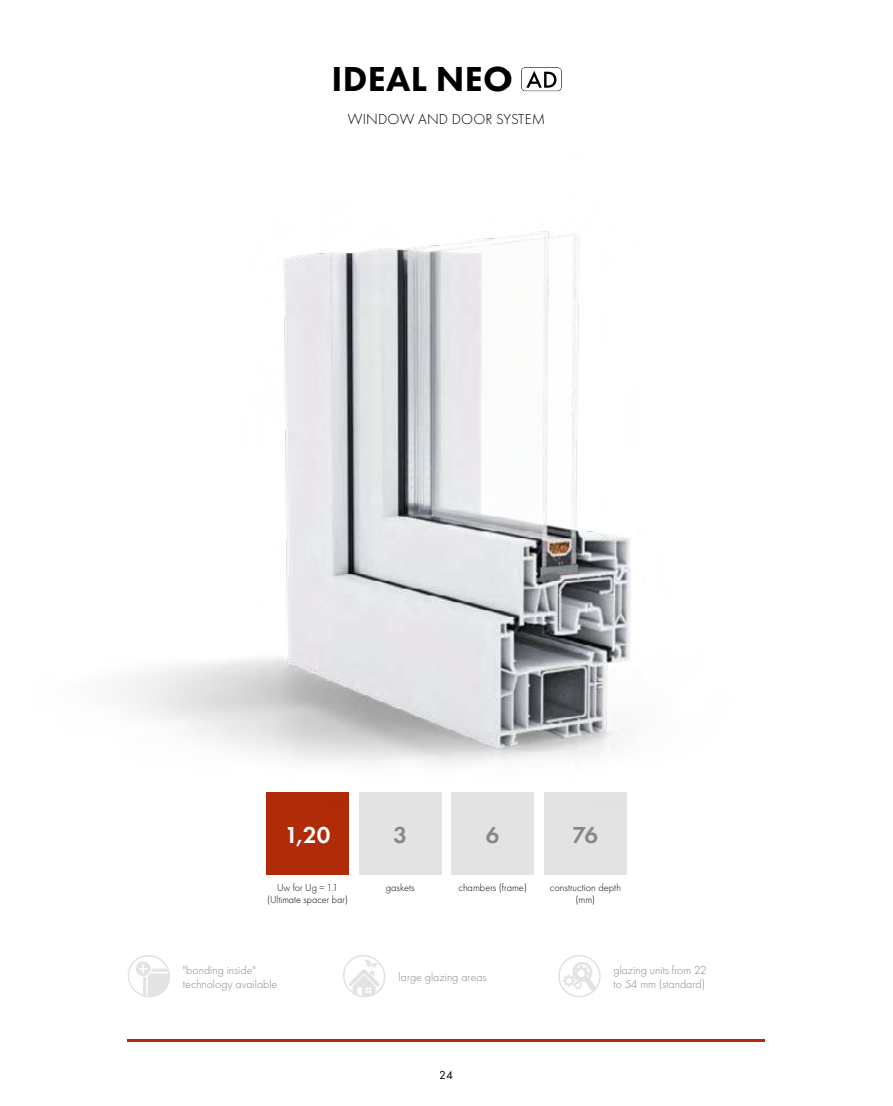
<style>
.page{position:relative;width:893px;height:1106px;background:#fff}
.page>*{position:absolute;margin:0;border:0;box-sizing:border-box;transform-origin:0 0}
.t1{font:800 36px "Futura PT";letter-spacing:.01em;color:#000}
.t2{font:600 24px "Futura PT";color:#fff}
.t3{font:600 24px "Futura PT";color:#878787}
.t4{font:300 15px "Futura PT";letter-spacing:.01em;color:#000}
.t5{font:300 12px/14.4px "Futura PT";color:#878787}
.t6{font:12px "Futura PT";color:#000}
.t7{font:300 10.5px/12px "Futura PT";color:#000;text-align:center}
</style>
<div class="page">
<svg style="left:128px;top:955px;width:42px;height:43px"></svg>
<div style="left:266px;top:792px;width:83px;height:82px;background:#b02b08"></div>
<div style="left:359px;top:792px;width:82px;height:82px;background:#e3e3e3"></div>
<div style="left:452px;top:792px;width:82px;height:82px;background:#e3e3e3"></div>
<div style="left:544px;top:792px;width:82px;height:82px;background:#e3e3e3"></div>
<hr style="left:128px;top:1039px;width:637px;height:3px;background:#b02b08">
<svg style="left:343px;top:955px;width:43px;height:43px"></svg>
<svg style="left:558px;top:955px;width:43px;height:43px"></svg>
<img style="left:124px;top:231px;width:507px;height:592px">
<div style="left:509px;top:57px;width:66px;height:35px;background:#000;opacity:.2"></div>
<h1 class="t1" style="left:331px;top:57px;width:183px">IDEAL NEO</h1>
<p class="t4" style="left:348px;top:110px;width:199px">WINDOW AND DOOR SYSTEM</p>
<h2 class="t2" style="left:285px;top:819px;width:47px">1,20</h2>
<p class="t7" style="left:267px;top:881px;width:82px">Uw for Ug = 1.1 (Ultimate spacer bar)</p>
<h2 class="t3" style="left:393px;top:819px;width:15px">3</h2>
<p class="t7" style="left:386px;top:881px;width:30px">gaskets</p>
<h2 class="t3" style="left:486px;top:819px;width:15px">6</h2>
<p class="t7" style="left:459px;top:881px;width:70px">chambers (frame)</p>
<h2 class="t3" style="left:573px;top:819px;width:27px">76</h2>
<p class="t7" style="left:550px;top:881px;width:73px">construction depth (mm)</p>
<p class="t5" style="left:183px;top:962px;width:96px">"bonding inside" technology available</p>
<p class="t5" style="left:399px;top:969px;width:90px">large glazing areas</p>
<p class="t5" style="left:613px;top:962px;width:95px">glazing units from 22 to 54 mm (standard)</p>
<p class="t6" style="left:440px;top:1067px;width:15px">24</p>
</div>
